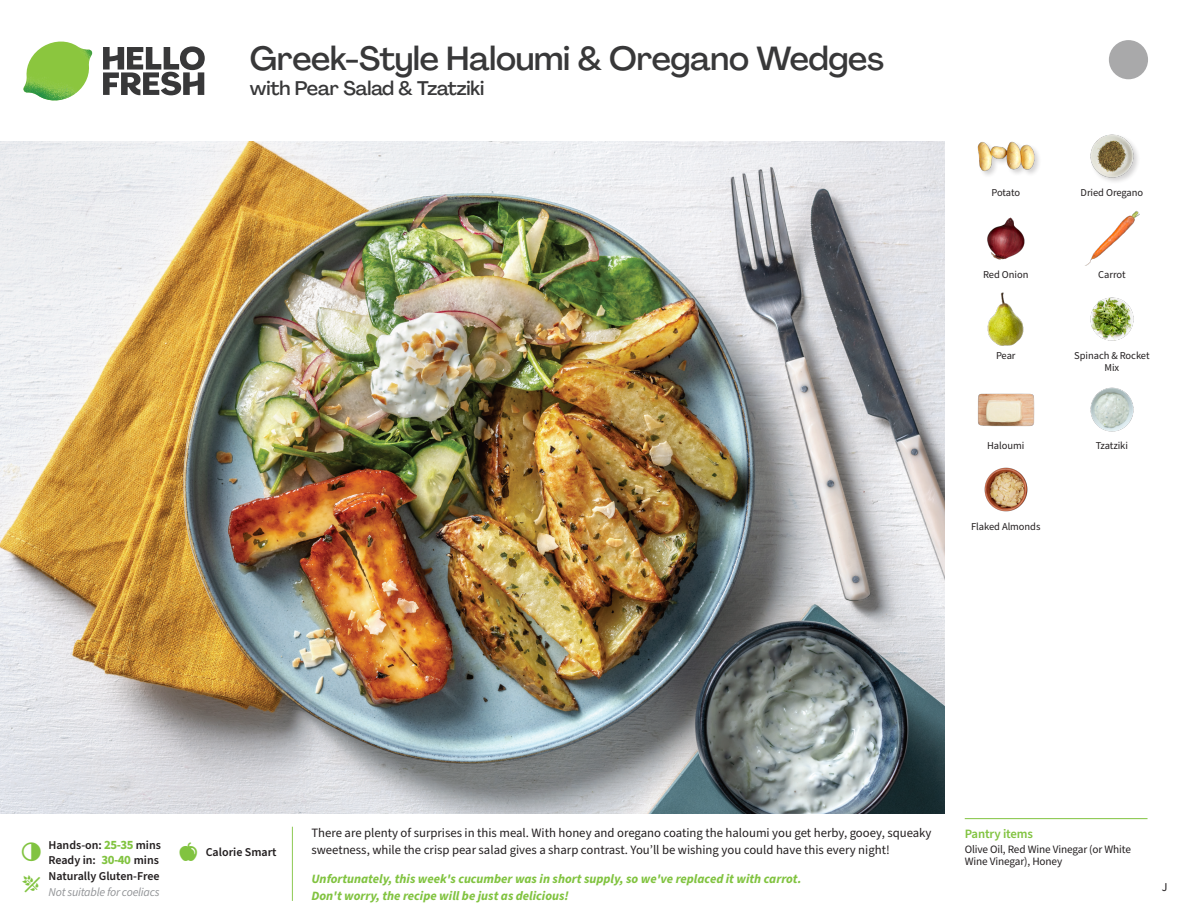
<style>
.page{position:relative;width:1188px;height:918px;background:#fff}
.page>*{position:absolute;margin:0;border:0;box-sizing:border-box;transform-origin:0 0}
._15_Titel_UK{font:500 33px "Agrandir";letter-spacing:-.01em;color:#383839}
._15_Titel_UK-2{font:500 19.5px "Agrandir";letter-spacing:-.01em;color:#383839}
.Step_6_Text_AU{font:12.75px/16.5px "Source Sans Pro";color:#231f20}
.Step_6_Text_AU-2{font:italic 700 12.75px/16.5px "Source Sans Pro";color:#81c340}
._04_Headers_Front{font:600 12.75px "Source Sans Pro";letter-spacing:-.01em;color:#81c340}
._04_Intro{font:600 12px "Source Sans Pro";color:#231f20}
._04_Intro-2{font:italic 12px "Source Sans Pro";letter-spacing:-.02em;color:#939598}
.t1{font:12px "Source Sans Pro";color:#231f20}
._05_Pantry{font:11.25px "Source Sans Pro";letter-spacing:-.01em;color:#231f20}
._18_FRONT_ingredient{font:10.5px/12px "Source Sans Pro";letter-spacing:-.005em;color:#231f20;text-align:center}
.s1{font-weight:700;font-size:12.75px;color:#81c340}
</style>
<div class="page">
<svg style="left:103px;top:46px;width:102px;height:49px"></svg>
<img style="left:23px;top:42px;width:69px;height:59px">
<img style="left:0;top:142px;width:945px;height:672px">
<img style="left:1090px;top:297px;width:44px;height:44px">
<img style="left:1090px;top:387px;width:44px;height:45px">
<img style="left:978px;top:393px;width:56px;height:34px">
<img style="left:984px;top:467px;width:44px;height:45px">
<img style="left:987px;top:293px;width:37px;height:52px">
<img style="left:987px;top:217px;width:38px;height:43px">
<img style="left:1085px;top:210px;width:55px;height:56px">
<div style="left:977px;top:141px;width:65px;height:37px;background:#231f20;opacity:.2"></div>
<img style="left:977px;top:141px;width:57px;height:37px">
<img style="left:1090px;top:134px;width:48px;height:48px">
<hr style="left:965px;top:818px;width:183px;height:1px;background:#81c340">
<svg style="left:1109px;top:40px;width:39px;height:40px"></svg>
<p class="_15_Titel_UK" style="left:250px;top:38px;width:636px">Greek-Style Haloumi &amp; Oregano Wedges</p>
<p class="_15_Titel_UK-2" style="left:250px;top:76px;width:236px">with Pear Salad &amp; Tzatziki</p>
<p class="_18_FRONT_ingredient" style="left:992px;top:186px;width:30px">Potato</p>
<p class="_18_FRONT_ingredient" style="left:1081px;top:186px;width:64px">Dried Oregano</p>
<p class="_18_FRONT_ingredient" style="left:983px;top:269px;width:47px">Red Onion</p>
<p class="_18_FRONT_ingredient" style="left:1098px;top:269px;width:29px">Carrot</p>
<p class="_18_FRONT_ingredient" style="left:996px;top:350px;width:21px">Pear</p>
<p class="_18_FRONT_ingredient" style="left:1074px;top:350px;width:77px">Spinach &amp; Rocket<br>Mix</p>
<p class="_18_FRONT_ingredient" style="left:987px;top:440px;width:39px">Haloumi</p>
<p class="_18_FRONT_ingredient" style="left:1096px;top:440px;width:34px">Tzatziki</p>
<p class="_18_FRONT_ingredient" style="left:971px;top:521px;width:71px">Flaked Almonds</p>
<p class="_04_Intro" style="left:48px;top:837px;width:114px">Hands-on: <span class="s1">25-35</span> mins</p>
<p class="_04_Intro" style="left:48px;top:852px;width:112px">Ready in: <span class="s1">30-40</span> mins</p>
<p class="_04_Intro" style="left:49px;top:868px;width:113px">Naturally Gluten-Free</p>
<p class="_04_Intro-2" style="left:49px;top:884px;width:112px">Not suitable for coeliacs</p>
<p class="_04_Intro" style="left:206px;top:844px;width:72px">Calorie Smart</p>
<p class="Step_6_Text_AU" style="left:311px;top:825px;width:622px">There are plenty of surprises in this meal. With honey and oregano coating the haloumi you get herby, gooey, squeaky sweetness, while the crisp pear salad gives a sharp contrast. You’ll be wishing you could have this every night!</p>
<p class="Step_6_Text_AU-2" style="left:311px;top:871px;width:492px">Unfortunately, this week's cucumber was in short supply, so we've replaced it with carrot.<br>Don't worry, the recipe will be just as delicious!</p>
<p class="_04_Headers_Front" style="left:965px;top:825px;width:70px">Pantry items</p>
<p class="_05_Pantry" style="left:965px;top:842px;width:168px">Olive Oil, Red Wine Vinegar (or White</p>
<p class="_05_Pantry" style="left:965px;top:854px;width:99px">Wine Vinegar), Honey</p>
<p class="t1" style="left:1162px;top:879px;width:7px">J</p>
</div>
